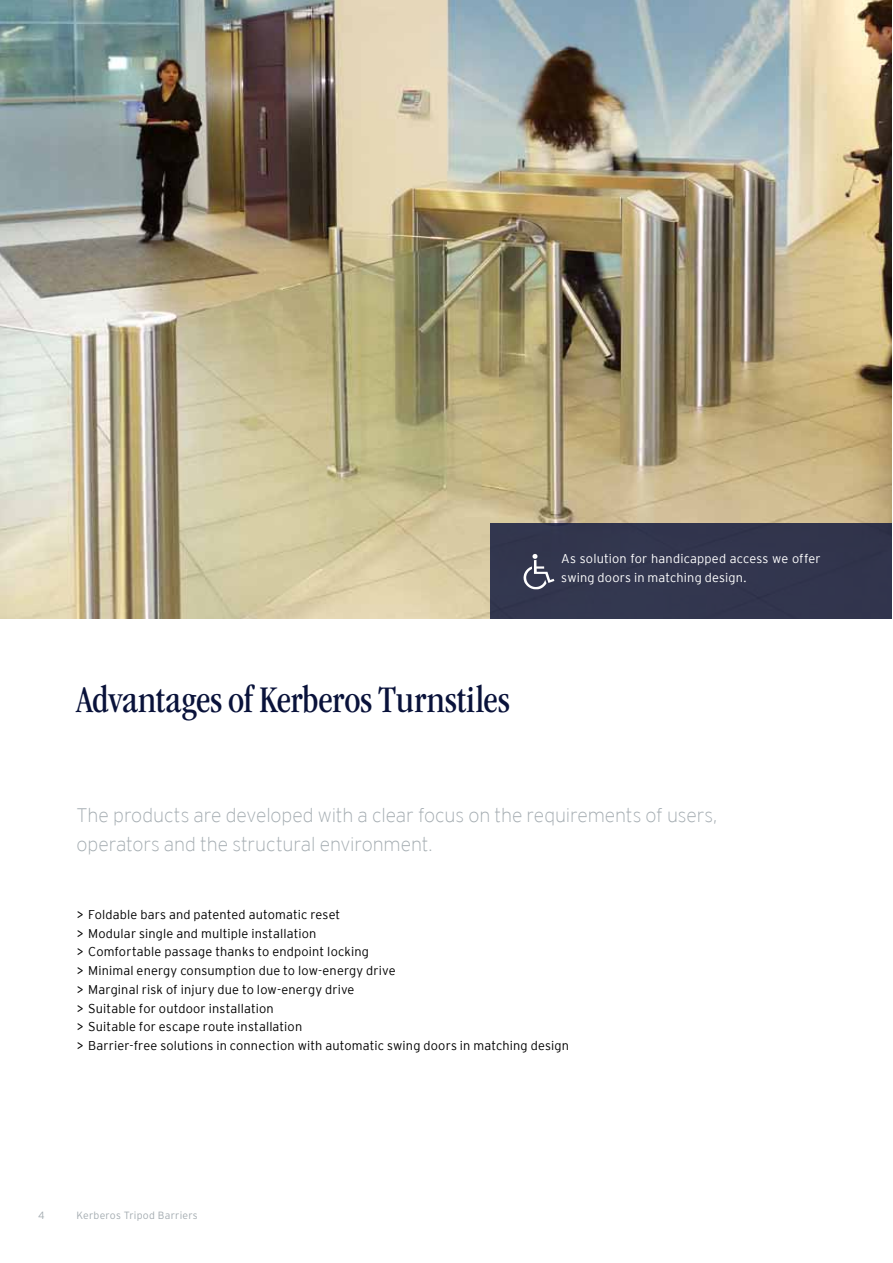
<style>
.page{position:relative;width:893px;height:1263px;background:#fff}
.page>*{position:absolute;margin:0;border:0;box-sizing:border-box;transform-origin:0 0}
.t1{font:condensed 39px "ITC Garamond Std";letter-spacing:-.005em;color:#09123a}
.t2{font:200 19.5px/29.2px "Interstate";letter-spacing:-.005em;color:#a4acb1}
.t3{font:300 12.75px/18.8px "Interstate";letter-spacing:.01em;color:#000;scale:1.5 1}
.t4{font:300 12.75px/18.8px "Interstate";letter-spacing:.01em;color:#fff}
.t5{font:300 10.5px "Interstate Tab";letter-spacing:.02em;color:#a4acb1}
</style>
<div class="page">
<img style="left:0;top:0;width:892px;height:619px">
<div style="left:490px;top:523px;width:402px;height:96px;background:#32364e"></div>
<svg style="left:523px;top:554px;width:31px;height:35px"></svg>
<h1 class="t1" style="left:77px;top:678px;width:435px">Advantages of Kerberos Turnstiles</h1>
<p class="t4" style="left:561px;top:549px;width:261px">As solution for handicapped access we offer swing doors in matching design.</p>
<h2 class="t2" style="left:77px;top:800px;width:642px">The products are developed with a clear focus on the requirements of users, operators and the structural environment.</h2>
<p class="t3" style="left:77px;top:905px;width:330px">&gt; Foldable bars and patented automatic reset<br>&gt; Modular single and multiple installation<br>&gt; Comfortable passage thanks to endpoint locking<br>&gt; Minimal energy consumption due to low-energy drive<br>&gt; Marginal risk of injury due to low-energy drive<br>&gt; Suitable for outdoor installation<br>&gt; Suitable for escape route installation<br>&gt; Barrier-free solutions in connection with automatic swing doors in matching design</p>
<p class="t5" style="left:38px;top:1209px;width:8px">4</p>
<p class="t5" style="left:77px;top:1209px;width:123px">Kerberos Tripod Barriers</p>
</div>
